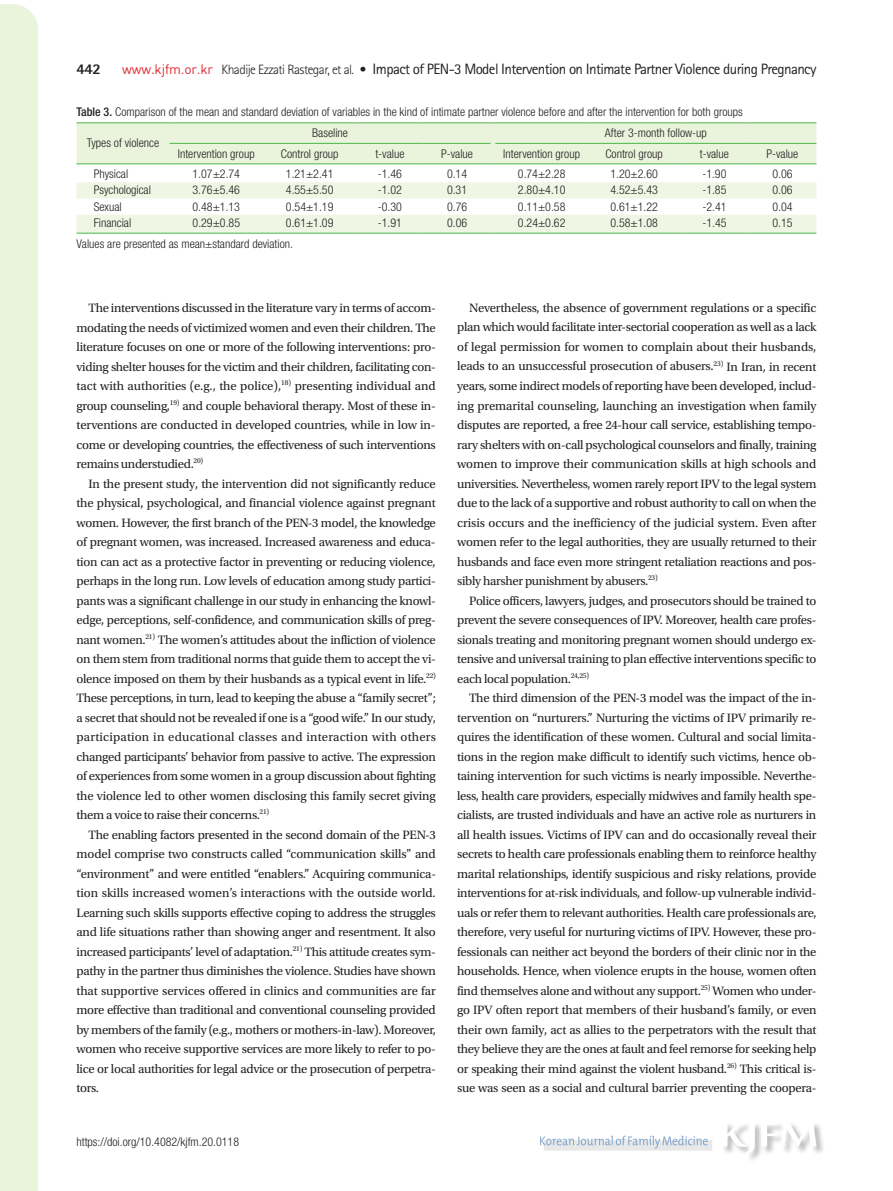
<style>
.page{position:relative;width:893px;height:1191px;background:#fff}
.page>*{position:absolute;margin:0;border:0;box-sizing:border-box;transform-origin:0 0}
.t1{font:15px "Rotis Sans Serif Std";letter-spacing:-.04em;color:#231f20}
.t2{font:800 15px "Rotis Sans Serif Std";color:#231f20}
.t3{font:12.75px/19.5px "Utopia Std";letter-spacing:-.025em;color:#231f20;text-align:justify}
.t4{font:300 condensed 12px "Helvetica Neue LT Std";color:#231f20}
.s1{font-family:"Dinreg";font-size:13.5px;color:#e02a30}
.s2{font-weight:300;font-size:13.5px}
.s3{font-weight:500}
</style>
<div class="page">
<div style="left:0;top:4px;width:38px;height:1187px;background:#eaf3dc"></div>
<div style="left:721px;top:1122px;width:104px;height:40px;background:#231f20;opacity:.3"></div>
<svg style="left:722px;top:1122px;width:94px;height:32px"></svg>
<div style="left:544px;top:1140px;width:168px;height:10px;background:#e8e8e9"></div>
<svg style="left:540px;top:1135px;width:168px;height:13px"></svg>
<svg style="left:77px;top:123px;width:739px;height:42px;background:#e2f0d4"></svg>
<hr style="left:495px;top:164px;width:93px;height:1px;background:#4cb848">
<hr style="left:588px;top:164px;width:92px;height:1px;background:#4cb848">
<hr style="left:680px;top:164px;width:68px;height:1px;background:#4cb848">
<hr style="left:748px;top:164px;width:68px;height:1px;background:#4cb848">
<svg style="left:77px;top:182px;width:739px;height:52px"></svg>
<hr style="left:495px;top:233px;width:93px;height:1px;background:#4cb848">
<hr style="left:588px;top:233px;width:92px;height:1px;background:#4cb848">
<hr style="left:680px;top:233px;width:68px;height:1px;background:#4cb848">
<hr style="left:748px;top:233px;width:68px;height:1px;background:#4cb848">
<p class="t2" style="left:77px;top:60px;width:26px">442</p>
<p class="t1" style="left:122px;top:60px;width:696px"><span class="s1">www.kjfm.or.kr</span> <span class="s2">Khadije Ezzati Rastegar, et al. •</span> Impact of PEN-3 Model Intervention on Intimate Partner Violence during Pregnancy</p>
<p class="t4" style="left:77px;top:105px;width:668px"><span class="s3">Table 3.</span> Comparison of the mean and standard deviation of variables in the kind of intimate partner violence before and after the intervention for both groups</p>
<p class="t4" style="left:87px;top:136px;width:74px">Types of violence</p>
<p class="t4" style="left:312px;top:126px;width:37px">Baseline</p>
<p class="t4" style="left:605px;top:126px;width:103px">After 3-month follow-up</p>
<p class="t4" style="left:178px;top:146px;width:78px">Intervention group</p>
<p class="t4" style="left:281px;top:146px;width:59px">Control group</p>
<p class="t4" style="left:375px;top:146px;width:31px">t-value</p>
<p class="t4" style="left:441px;top:146px;width:33px">P-value</p>
<p class="t4" style="left:503px;top:146px;width:78px">Intervention group</p>
<p class="t4" style="left:605px;top:146px;width:59px">Control group</p>
<p class="t4" style="left:700px;top:146px;width:31px">t-value</p>
<p class="t4" style="left:766px;top:146px;width:33px">P-value</p>
<p class="t4" style="left:94px;top:167px;width:36px">Physical</p>
<p class="t4" style="left:193px;top:167px;width:49px">1.07±2.74</p>
<p class="t4" style="left:286px;top:167px;width:49px">1.21±2.41</p>
<p class="t4" style="left:378px;top:167px;width:26px">-1.46</p>
<p class="t4" style="left:447px;top:167px;width:22px">0.14</p>
<p class="t4" style="left:518px;top:167px;width:49px">0.74±2.28</p>
<p class="t4" style="left:610px;top:167px;width:49px">1.20±2.60</p>
<p class="t4" style="left:702px;top:167px;width:26px">-1.90</p>
<p class="t4" style="left:772px;top:167px;width:22px">0.06</p>
<p class="t4" style="left:94px;top:183px;width:59px">Psychological</p>
<p class="t4" style="left:193px;top:183px;width:49px">3.76±5.46</p>
<p class="t4" style="left:286px;top:183px;width:49px">4.55±5.50</p>
<p class="t4" style="left:378px;top:183px;width:26px">-1.02</p>
<p class="t4" style="left:447px;top:183px;width:22px">0.31</p>
<p class="t4" style="left:518px;top:183px;width:49px">2.80±4.10</p>
<p class="t4" style="left:610px;top:183px;width:49px">4.52±5.43</p>
<p class="t4" style="left:702px;top:183px;width:26px">-1.85</p>
<p class="t4" style="left:772px;top:183px;width:22px">0.06</p>
<p class="t4" style="left:94px;top:199px;width:29px">Sexual</p>
<p class="t4" style="left:193px;top:199px;width:49px">0.48±1.13</p>
<p class="t4" style="left:286px;top:199px;width:49px">0.54±1.19</p>
<p class="t4" style="left:378px;top:199px;width:26px">-0.30</p>
<p class="t4" style="left:447px;top:199px;width:22px">0.76</p>
<p class="t4" style="left:518px;top:199px;width:49px">0.11±0.58</p>
<p class="t4" style="left:610px;top:199px;width:49px">0.61±1.22</p>
<p class="t4" style="left:702px;top:199px;width:26px">-2.41</p>
<p class="t4" style="left:772px;top:199px;width:22px">0.04</p>
<p class="t4" style="left:94px;top:216px;width:39px">Financial</p>
<p class="t4" style="left:193px;top:216px;width:49px">0.29±0.85</p>
<p class="t4" style="left:286px;top:216px;width:49px">0.61±1.09</p>
<p class="t4" style="left:378px;top:216px;width:26px">-1.91</p>
<p class="t4" style="left:447px;top:216px;width:22px">0.06</p>
<p class="t4" style="left:518px;top:216px;width:49px">0.24±0.62</p>
<p class="t4" style="left:610px;top:216px;width:49px">0.58±1.08</p>
<p class="t4" style="left:702px;top:216px;width:26px">-1.45</p>
<p class="t4" style="left:772px;top:216px;width:22px">0.15</p>
<p class="t4" style="left:77px;top:236px;width:218px">Values are presented as mean±standard deviation.</p>
<p class="t3" style="left:77px;top:298px;width:361px;text-indent:12px">The interventions discussed in the literature vary in terms of accom&shy;modating the needs of victimized women and even their children. The literature focuses on one or more of the following interventions: pro&shy;viding shelter houses for the victim and their children, facilitating con&shy;tact with authorities (e.g., the police),<sup>18)</sup> presenting individual and group counseling,<sup>19)</sup> and couple behavioral therapy. Most of these in&shy;terventions are conducted in developed countries, while in low in&shy;come or developing countries, the effectiveness of such interventions remains understudied.<sup>20)</sup></p>
<p class="t3" style="left:77px;top:474px;width:361px;text-indent:12px">In the present study, the intervention did not significantly reduce the physical, psychological, and financial violence against pregnant women. However, the first branch of the PEN-3 model, the knowledge of pregnant women, was increased. Increased awareness and educa&shy;tion can act as a protective factor in preventing or reducing violence, perhaps in the long run. Low levels of education among study partici&shy;pants was a significant challenge in our study in enhancing the knowl&shy;edge, perceptions, self-confidence, and communication skills of preg&shy;nant women.<sup>21)</sup> The women’s attitudes about the infliction of violence on them stem from traditional norms that guide them to accept the vi&shy;olence imposed on them by their husbands as a typical event in life.<sup>22)<br></sup>These perceptions, in turn, lead to keeping the abuse a “family secret”; a secret that should not be revealed if one is a “good wife.” In our study, participation in educational classes and interaction with others changed participants’ behavior from passive to active. The expression of experiences from some women in a group discussion about fighting the violence led to other women disclosing this family secret giving them a voice to raise their concerns.<sup>21)</sup></p>
<p class="t3" style="left:77px;top:825px;width:361px;text-indent:12px">The enabling factors presented in the second domain of the PEN-3 model comprise two constructs called “communication skills” and “environment” and were entitled “enablers.” Acquiring communica&shy;tion skills increased women’s interactions with the outside world.<br>Learning such skills supports effective coping to address the struggles and life situations rather than showing anger and resentment. It also increased participants’ level of adaptation.<sup>21)</sup> This attitude creates sym&shy;pathy in the partner thus diminishes the violence. Studies have shown that supportive services offered in clinics and communities are far more effective than traditional and conventional counseling provided by members of the family (e.g., mothers or mothers-in-law). Moreover, women who receive supportive services are more likely to refer to po&shy;lice or local authorities for legal advice or the prosecution of perpetra&shy;tors.</p>
<p class="t4" style="left:77px;top:1134px;width:164px">https://doi.org/10.4082/kjfm.20.0118</p>
<p class="t3" style="left:457px;top:298px;width:361px;text-indent:12px">Nevertheless, the absence of government regulations or a specific plan which would facilitate inter-sectorial cooperation as well as a lack of legal permission for women to complain about their husbands, leads to an unsuccessful prosecution of abusers.<sup>23)</sup> In Iran, in recent years, some indirect models of reporting have been developed, includ&shy;ing premarital counseling, launching an investigation when family disputes are reported, a free 24‑hour call service, establishing tempo&shy;rary shelters with on-call psychological counselors and finally, training women to improve their communication skills at high schools and universities. Nevertheless, women rarely report IPV to the legal system due to the lack of a supportive and robust authority to call on when the crisis occurs and the inefficiency of the judicial system. Even after women refer to the legal authorities, they are usually returned to their husbands and face even more stringent retaliation reactions and pos&shy;sibly harsher punishment by abusers.<sup>23)</sup></p>
<p class="t3" style="left:457px;top:591px;width:361px;text-indent:12px">Police officers, lawyers, judges, and prosecutors should be trained to prevent the severe consequences of IPV. Moreover, health care profes&shy;sionals treating and monitoring pregnant women should undergo ex&shy;tensive and universal training to plan effective interventions specific to each local population.<sup>24,25)</sup></p>
<p class="t3" style="left:457px;top:688px;width:361px;text-indent:12px">The third dimension of the PEN-3 model was the impact of the in&shy;tervention on “nurturers.” Nurturing the victims of IPV primarily re&shy;quires the identification of these women. Cultural and social limita&shy;tions in the region make difficult to identify such victims, hence ob&shy;taining intervention for such victims is nearly impossible. Neverthe&shy;less, health care providers, especially midwives and family health spe&shy;cialists, are trusted individuals and have an active role as nurturers in all health issues. Victims of IPV can and do occasionally reveal their secrets to health care professionals enabling them to reinforce healthy marital relationships, identify suspicious and risky relations, provide interventions for at-risk individuals, and follow-up vulnerable individ&shy;uals or refer them to relevant authorities. Health care professionals are, therefore, very useful for nurturing victims of IPV. However, these pro&shy;fessionals can neither act beyond the borders of their clinic nor in the households. Hence, when violence erupts in the house, women often find themselves alone and without any support.<sup>25)</sup> Women who under&shy;go IPV often report that members of their husband’s family, or even their own family, act as allies to the perpetrators with the result that they believe they are the ones at fault and feel remorse for seeking help or speaking their mind against the violent husband.<sup>26)</sup> This critical is&shy;sue was seen as a social and cultural barrier preventing the coopera-</p>
</div>
